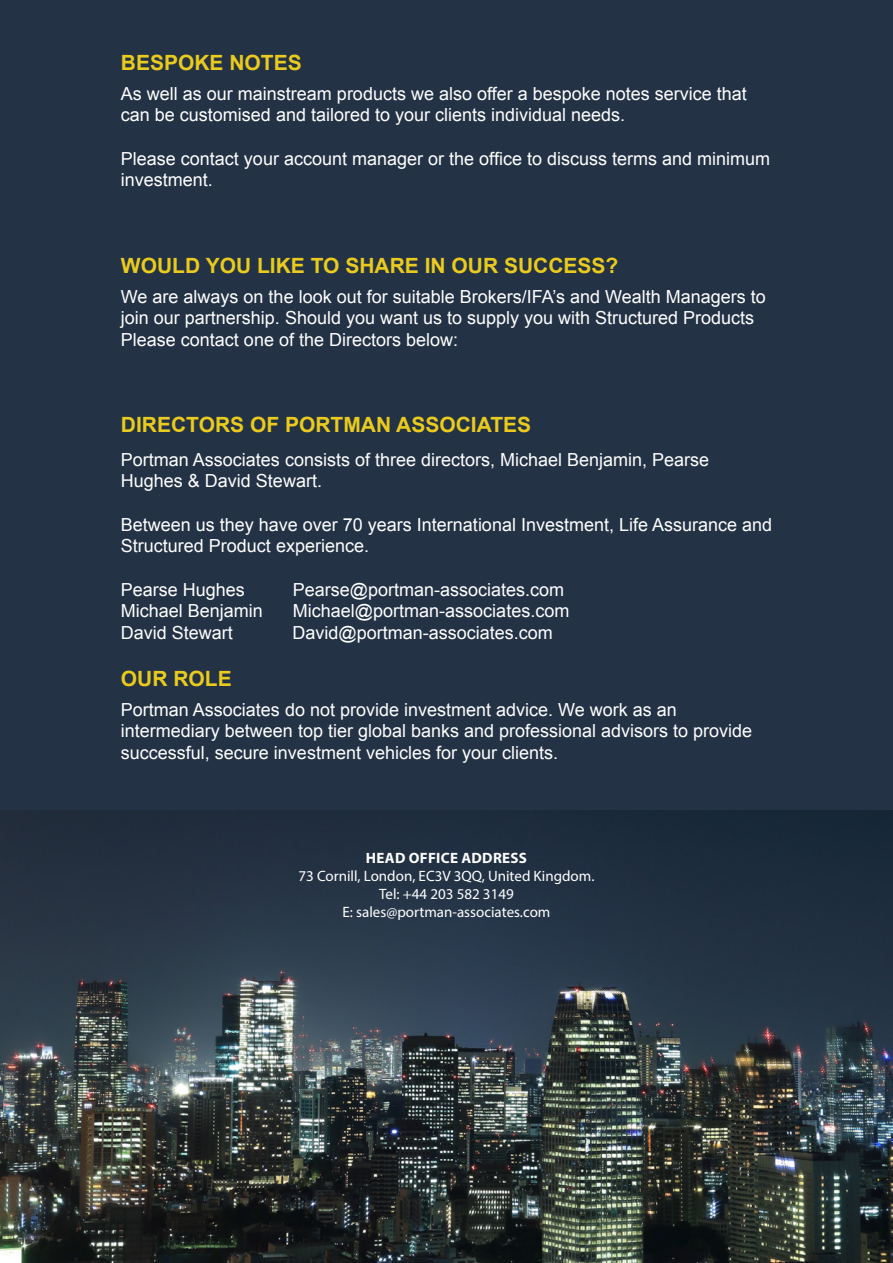
<style>
.page{position:relative;width:893px;height:1263px;background:#233245}
.page>*{position:absolute;margin:0;border:0;box-sizing:border-box;transform-origin:0 0}
.t1{font:700 21px "Arial";color:#eacb1d}
.t2{font:18px/21.6px "Arial";color:#fff}
.t3{font:15px/18px "Myriad Pro";color:#fff;text-align:center}
.t4{font:700 15px "Myriad Pro";letter-spacing:.02em;color:#fff}
</style>
<div class="page">
<img style="left:0;top:810px;width:893px;height:453px">
<p class="t1" style="left:121px;top:48px;width:182px">BESPOKE NOTES</p>
<p class="t2" style="left:121px;top:83px;width:627px">As well as our mainstream products we also offer a bespoke notes service that can be customised and tailored to your clients individual needs.</p>
<p class="t2" style="left:121px;top:148px;width:651px">Please contact your account manager or the office to discuss terms and minimum investment.</p>
<p class="t1" style="left:121px;top:251px;width:499px">WOULD YOU LIKE TO SHARE IN OUR SUCCESS?</p>
<p class="t2" style="left:121px;top:286px;width:646px">We are always on the look out for suitable Brokers/IFA’s and Wealth Managers to join our partnership. Should you want us to supply you with Structured Products<br>Please contact one of the Directors below:</p>
<p class="t1" style="left:121px;top:411px;width:412px">DIRECTORS OF PORTMAN ASSOCIATES</p>
<p class="t2" style="left:121px;top:449px;width:590px">Portman Associates consists of three directors, Michael Benjamin, Pearse<br>Hughes &amp; David Stewart.</p>
<p class="t2" style="left:121px;top:514px;width:653px">Between us they have over 70 years International Investment, Life Assurance and<br>Structured Product experience.</p>
<p class="t2" style="left:121px;top:579px;width:126px">Pearse Hughes</p>
<p class="t2" style="left:293px;top:579px;width:273px">Pearse@portman-associates.com</p>
<p class="t2" style="left:121px;top:600px;width:144px">Michael Benjamin</p>
<p class="t2" style="left:293px;top:600px;width:278px">Michael@portman-associates.com</p>
<p class="t2" style="left:121px;top:622px;width:114px">David Stewart</p>
<p class="t2" style="left:293px;top:622px;width:262px">David@portman-associates.com</p>
<p class="t1" style="left:121px;top:664px;width:112px">OUR ROLE</p>
<p class="t2" style="left:121px;top:699px;width:633px">Portman Associates do not provide investment advice. We work as an intermediary between top tier global banks and professional advisors to provide successful, secure investment vehicles for your clients.</p>
<p class="t4" style="left:366px;top:848px;width:163px">HEAD OFFICE ADDRESS</p>
<p class="t3" style="left:298px;top:867px;width:297px">73 Cornill, London, EC3V 3QQ, United Kingdom.<br>Tel: +44 203 582 3149<br>E: sales@portman-associates.com</p>
</div>
